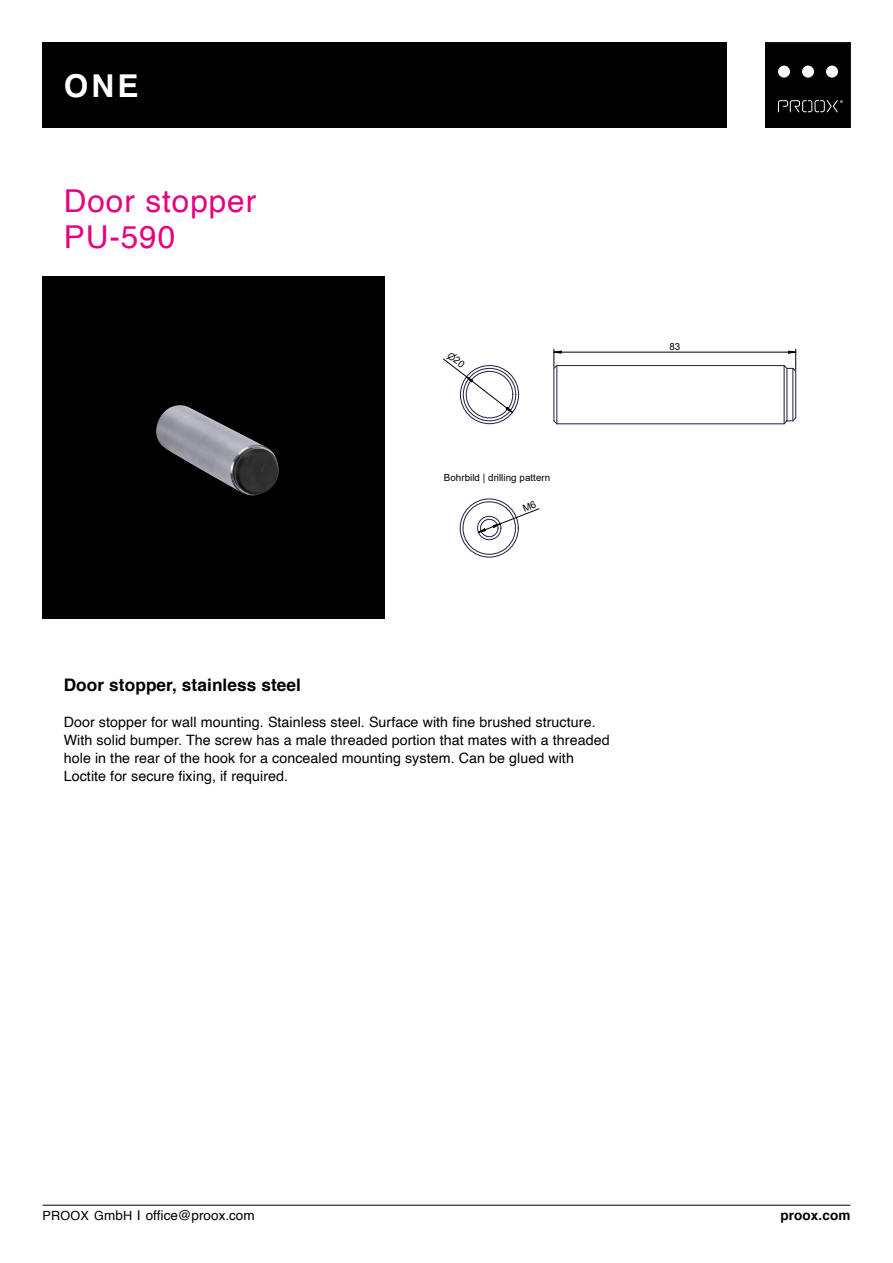
<style>
.page{position:relative;width:893px;height:1263px;background:#fff}
.page>*{position:absolute;margin:0;border:0;box-sizing:border-box;transform-origin:0 0}
.t1{font:31.5px/36px "Helvetica";letter-spacing:.03em;color:#e6007e}
.t2{font:700 31.5px "Helvetica";color:#fff}
.t3{font:700 17.25px "Helvetica";letter-spacing:.005em;color:#000}
.t4{font:14.25px/18px "Helvetica";letter-spacing:.005em;color:#000}
.t5{font:13.5px "Helvetica";color:#000}
.t6{font:700 13.5px "Helvetica";letter-spacing:.01em;color:#000}
.t7{font:9.75px "Arial";color:#000}
.s1{font-size:12.6px}
</style>
<div class="page">
<hr style="left:43px;top:1205px;width:807px;height:1px;background:#000">
<div style="left:43px;top:43px;width:684px;height:85px;background:#000"></div>
<div style="left:765px;top:43px;width:85px;height:84px;background:#000"></div>
<div style="left:765px;top:43px;width:85px;height:85px;border:1px solid #000"></div>
<svg style="left:778px;top:100px;width:65px;height:12px"></svg>
<div style="left:778px;top:66px;width:12px;height:12px;background:#fff;border-radius:50%"></div>
<div style="left:826px;top:66px;width:12px;height:12px;background:#fff;border-radius:50%"></div>
<div style="left:802px;top:66px;width:12px;height:12px;background:#fff;border-radius:50%"></div>
<div style="left:43px;top:276px;width:342px;height:343px;background:#000"></div>
<div style="left:480px;top:519px;width:18px;height:18px;border:1px solid #26264c;border-radius:50%"></div>
<div style="left:477px;top:516px;width:24px;height:24px;border:1px solid #26264c;border-radius:50%"></div>
<div style="left:462px;top:501px;width:54px;height:54px;border:1px solid #26264c;border-radius:50%"></div>
<div style="left:460px;top:498px;width:59px;height:60px;border:1px solid #26264c;border-radius:50%"></div>
<hr style="left:795px;top:371px;width:1px;height:47px;background:#26264c">
<hr style="left:792px;top:368px;width:1px;height:53px;background:#26264c">
<hr style="left:786px;top:368px;width:1px;height:53px;background:#26264c">
<hr style="left:784px;top:366px;width:1px;height:58px;background:#26264c">
<hr style="left:553px;top:368px;width:1px;height:53px;background:#26264c">
<hr style="left:556px;top:366px;width:1px;height:58px;background:#26264c">
<hr style="left:557px;top:365px;width:227px;height:1px;background:#26264c">
<svg style="left:553px;top:416px;width:244px;height:9px"></svg>
<hr style="left:561px;top:352px;width:228px;height:1px;background:#000">
<svg style="left:553px;top:349px;width:9px;height:21px"></svg>
<svg style="left:783px;top:349px;width:14px;height:24px"></svg>
<img style="left:156px;top:405px;width:123px;height:91px">
<svg style="left:443px;top:358px;width:72px;height:57px"></svg>
<svg style="left:475px;top:500px;width:65px;height:34px"></svg>
<h1 class="t2" style="left:64px;top:60px;width:76px">ONE</h1>
<h1 class="t1" style="left:64px;top:184px;width:194px">Door stopper<br>PU-590</h1>
<p class="t7" style="left:444px;top:471px;width:108px">Bohrbild | drilling pattern</p>
<p class="t7" style="left:669px;top:340px;width:12px">83</p>
<p class="t3" style="left:64px;top:671px;width:239px">Door stopper, stainless steel</p>
<p class="t4" style="left:64px;top:713px;width:547px">Door stopper for wall mounting. Stainless steel. Surface with fine brushed structure.<br>With solid bumper. The screw has a male threaded portion that mates with a threaded hole in the rear of the hook for a concealed mounting system. Can be glued with Loctite for secure fixing, if required.</p>
<p class="t5" style="left:43px;top:1205px;width:214px"><span class="s1">PROOX G</span>mb<span class="s1">H</span> I office@proox.com</p>
<p class="t6" style="left:780px;top:1205px;width:72px">proox.com</p>
</div>
